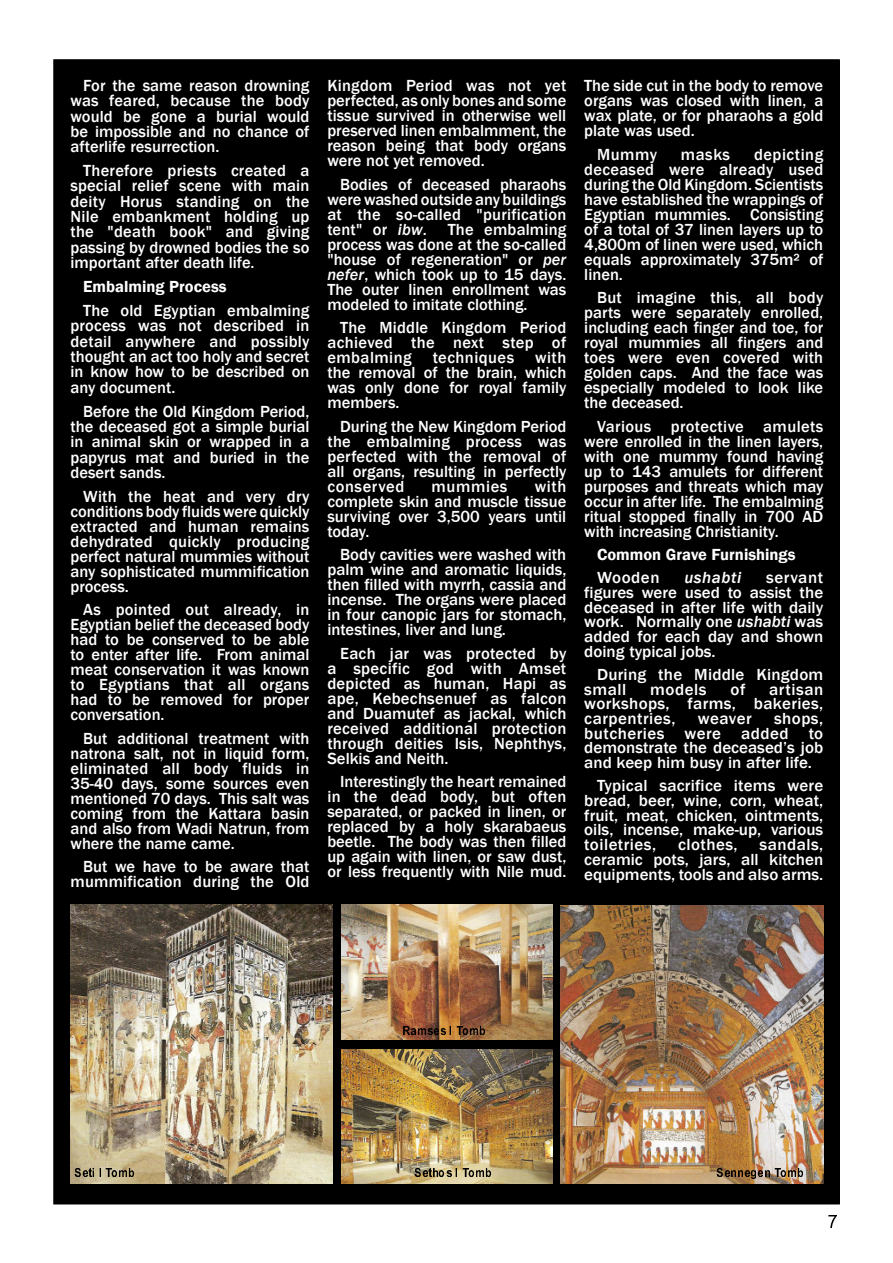
<style>
.page{position:relative;width:893px;height:1263px;background:#fff}
.page>*{position:absolute;margin:0;border:0;box-sizing:border-box;transform-origin:0 0}
.t1{font:500 16.5px/15px "Franklin Gothic";color:#fff;text-align:justify}
.t2{font:600 16.5px "Franklin Gothic";color:#fff}
.t3{font:500 16.5px "Franklin Gothic";letter-spacing:.025em;color:#fff}
.t4{font:500 16.5px "Franklin Gothic";letter-spacing:.035em;color:#fff}
.t5{font:italic 500 16.5px "Franklin Gothic";letter-spacing:.03em;color:#fff}
.s1{font-style:italic}
</style>
<div class="page">
<div style="left:54px;top:60px;width:785px;height:1144px;background:#000"></div>
<img style="left:70px;top:905px;width:262px;height:279px">
<img style="left:561px;top:905px;width:262px;height:278px">
<img style="left:341px;top:905px;width:211px;height:134px">
<img style="left:341px;top:1050px;width:211px;height:133px">
<p class="t1" style="left:70px;top:79px;width:240px;text-indent:13px">For the same reason drowning was feared, because the body would be gone a burial would be impossible and no chance of afterlife resurrection.</p>
<p class="t1" style="left:70px;top:164px;width:240px;text-indent:13px">Therefore priests created a special relief scene with main deity Horus standing on the Nile embankment holding up the "death book" and giving passing by drowned bodies the so important after death life.</p>
<p class="t2" style="left:83px;top:279px;width:145px">Embalming Process</p>
<p class="t1" style="left:70px;top:303px;width:240px;line-height:15.5px;text-indent:13px">The old Egyptian embalming process was not described in detail anywhere and possibly thought an act too holy and secret in know how to be described on any document.</p>
<p class="t1" style="left:70px;top:404px;width:240px;text-indent:13px">Before the Old Kingdom Period, the deceased got a simple burial in animal skin or wrapped in a papyrus mat and buried in the desert sands.</p>
<p class="t1" style="left:70px;top:489px;width:240px;text-indent:13px">With the heat and very dry conditions body fluids were quickly extracted and human remains dehydrated quickly producing perfect natural mummies without any sophisticated mummification process.</p>
<p class="t1" style="left:70px;top:603px;width:240px;text-indent:13px">As pointed out already, in Egyptian belief the deceased body had to be conserved to be able to enter after life. From animal meat conservation it was known to Egyptians that all organs had to be removed for proper conversation.</p>
<p class="t1" style="left:70px;top:731px;width:240px;text-indent:13px">But additional treatment with natrona salt, not in liquid form, eliminated all body fluids in 35-40 days, some sources even mentioned 70 days. This salt was coming from the Kattara basin and also from Wadi Natrun, from where the name came.</p>
<p class="t1" style="left:70px;top:860px;width:240px;text-align:right">But we have to be aware that mummification during the Old</p>
<p class="t1" style="left:327px;top:79px;width:240px">Kingdom Period was not yet perfected, as only bones and some tissue survived in otherwise well preserved linen embalmment, the reason being that body organs were not yet removed.</p>
<p class="t1" style="left:327px;top:177px;width:240px;text-indent:13px">Bodies of deceased pharaohs were washed outside any buildings at the so-called "purification tent" or <span class="s1">ibw</span>.</p>
<p class="t1" style="left:327px;top:222px;width:240px;text-indent:120px">The embalming process was done at the so-called "house of regeneration" or <span class="s1">per nefer</span>, which took up to 15 days.<br>The outer linen enrollment was modeled to imitate clothing.</p>
<p class="t1" style="left:327px;top:321px;width:240px;text-indent:13px">The Middle Kingdom Period achieved the next step of embalming</p>
<p class="t1" style="left:327px;top:351px;width:240px;text-indent:208px">with the removal of the brain, which was only done for royal family members.</p>
<p class="t1" style="left:327px;top:419px;width:240px;text-indent:13px">During the New Kingdom Period the embalming process was perfected with the removal of all organs, resulting in perfectly conserved</p>
<p class="t3" style="left:433px;top:351px;width:83px">techniques</p>
<p class="t1" style="left:327px;top:479px;width:240px;text-indent:207px">with complete skin and muscle tissue surviving over 3,500 years until today.</p>
<p class="t1" style="left:327px;top:548px;width:240px;text-indent:13px">Body cavities were washed with palm wine and aromatic liquids, then filled with myrrh, cassia and incense. The organs were placed in four canopic jars for stomach, intestines, liver and lung.</p>
<p class="t1" style="left:327px;top:646px;width:240px;text-indent:13px">Each jar was protected by a specific god with Amset depicted as human, Hapi as ape, Kebechsenuef as falcon and Duamutef as jackal, which received additional protection through deities Isis, Nephthys, Selkis and Neith.</p>
<p class="t1" style="left:327px;top:775px;width:240px;text-indent:13px">Interestingly the heart remained in the dead body, but often separated, or packed in linen, or replaced by a holy skarabaeus beetle. The body was then filled up again with linen, or saw dust, or less frequently with Nile mud.</p>
<p class="t4" style="left:432px;top:479px;width:77px">mummies</p>
<p class="t1" style="left:584px;top:79px;width:240px">The side cut in the body to remove organs was closed with linen, a wax plate, or for pharaohs a gold plate was used.</p>
<p class="t1" style="left:597px;top:147px;width:61px">Mummy</p>
<p class="t1" style="left:681px;top:147px;width:51px">masks</p>
<p class="t1" style="left:584px;top:147px;width:240px;text-indent:170px">depicting deceased were already used during the Old Kingdom. Scientists have established the wrappings of Egyptian mummies. Consisting of a total of 37 linen layers up to 4,800m of linen were used, which equals approximately 375m² of linen.</p>
<p class="t1" style="left:584px;top:291px;width:240px;text-indent:13px">But imagine this, all body parts were separately enrolled, including each finger and toe, for royal mummies all fingers and toes were even covered with golden caps. And the face was especially modeled to look like the deceased.</p>
<p class="t1" style="left:584px;top:419px;width:240px;text-indent:13px">Various protective amulets were enrolled in the linen layers, with one mummy found having up to 143 amulets for different purposes and threats which may occur in after life. The embalming ritual stopped finally in 700 AD with increasing Christianity.</p>
<p class="t2" style="left:597px;top:548px;width:200px">Common Grave Furnishings</p>
<p class="t1" style="left:597px;top:571px;width:64px">Wooden</p>
<p class="t5" style="left:684px;top:571px;width:58px">ushabti</p>
<p class="t1" style="left:584px;top:571px;width:240px;text-indent:182px">servant figures were used to assist the deceased in after life with daily work. Normally one <span class="s1">ushabti</span> was added for each day and shown doing typical jobs.</p>
<p class="t1" style="left:584px;top:668px;width:240px;text-indent:13px">During the Middle Kingdom small</p>
<p class="t1" style="left:650px;top:682px;width:58px">models</p>
<p class="t1" style="left:730px;top:682px;width:16px">of</p>
<p class="t1" style="left:584px;top:683px;width:240px;text-indent:185px">artisan workshops, farms, bakeries, carpentries,</p>
<p class="t1" style="left:584px;top:712px;width:240px;text-indent:190px">shops, butcheries were added to demonstrate the deceased’s job and keep him busy in after life.</p>
<p class="t1" style="left:584px;top:779px;width:240px;text-indent:13px">Typical sacrifice items were bread, beer, wine, corn, wheat, fruit, meat, chicken, ointments, oils, incense, make-up, various toiletries,</p>
<p class="t1" style="left:698px;top:712px;width:55px">weaver</p>
<p class="t1" style="left:584px;top:838px;width:240px;text-indent:175px">sandals, ceramic pots, jars, all kitchen equipments, tools and also arms.</p>
<p class="t3" style="left:678px;top:838px;width:61px">clothes,</p>
</div>
